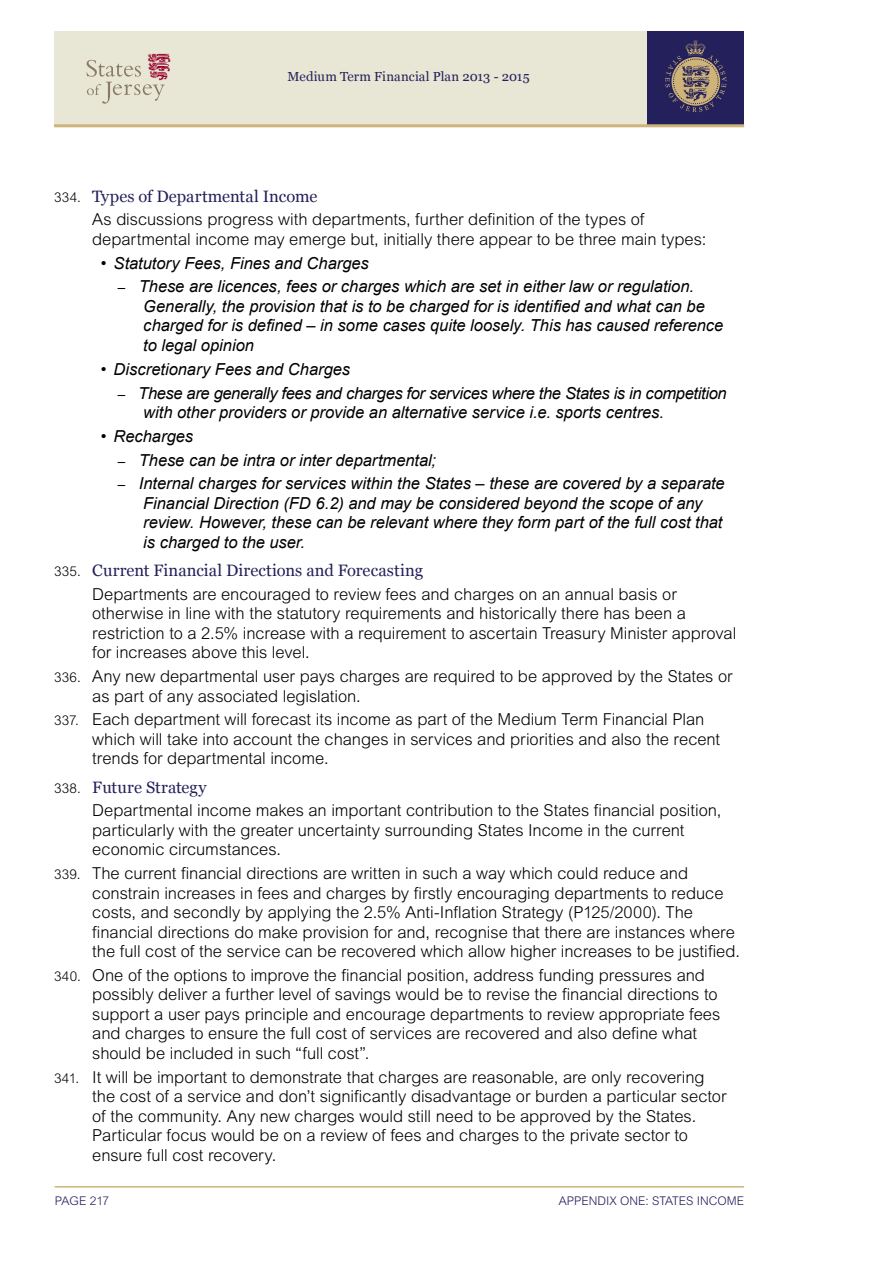
<style>
.page{position:relative;width:893px;height:1263px;background:#fff}
.page>*{position:absolute;margin:0;border:0;box-sizing:border-box;transform-origin:0 0}
.t1{font:300 16.5px/19.5px "Arial MT Std";letter-spacing:-.005em;color:#000}
.t2{font:italic 16.5px/19.5px "Arial";letter-spacing:-.005em;color:#000}
.t3{font:16.5px "Georgia";letter-spacing:.005em;color:#24205b}
.t4{font:13.05px "Georgia";letter-spacing:.01em;color:#24205b}
.t5{font:300 12px "Arial MT Std";color:#24205b}
.s1{font-family:"Arial MT Std";font-weight:300;font-size:13.5px;color:#000}
.s2{font-size:13.5px}
</style>
<div class="page">
<hr style="left:55px;top:1186px;width:689px;height:1px;background:#cfb479">
<div style="left:647px;top:31px;width:97px;height:95px;background:#24205b"></div>
<svg style="left:665px;top:41px;width:61px;height:71px"></svg>
<div style="left:54px;top:31px;width:593px;height:93px;background:#e8e6d4"></div>
<svg style="left:86px;top:54px;width:85px;height:50px"></svg>
<hr style="left:54px;top:124px;width:690px;height:3px;background:#cfb479">
<p class="t4" style="left:288px;top:69px;width:244px">Medium Term Financial Plan 2013 - 2015</p>
<p class="t3" style="left:54px;top:186px;width:265px"><span class="s1">334.</span> Types of Departmental Income</p>
<p class="t1" style="left:92px;top:210px;width:616px">As discussions progress with departments, further definition of the types of departmental income may emerge but, initially there appear to be three main types:</p>
<p class="t2" style="left:101px;top:253px;width:270px">• Statutory Fees, Fines and Charges</p>
<p class="t2" style="left:143px;top:277px;width:582px;text-indent:-26px"><span class="s2">–</span> These are licences, fees or charges which are set in either law or regulation.<br>Generally, the provision that is to be charged for is identified and what can be charged for is defined – in some cases quite loosely. This has caused reference to legal opinion</p>
<p class="t2" style="left:101px;top:359px;width:251px">• Discretionary Fees and Charges</p>
<p class="t2" style="left:143px;top:383px;width:585px;text-indent:-26px"><span class="s2">–</span> These are generally fees and charges for services where the States is in competition with other providers or provide an alternative service i.e. sports centres.</p>
<p class="t2" style="left:101px;top:426px;width:94px">• Recharges</p>
<p class="t2" style="left:118px;top:450px;width:320px"><span class="s2">–</span> These can be intra or inter departmental;</p>
<p class="t2" style="left:143px;top:474px;width:583px;text-indent:-26px"><span class="s2">–</span> Internal charges for services within the States – these are covered by a separate Financial Direction (FD 6.2) and may be considered beyond the scope of any review. However, these can be relevant where they form part of the full cost that is charged to the user.</p>
<p class="t3" style="left:54px;top:560px;width:371px"><span class="s1">335.</span> Current Financial Directions and Forecasting</p>
<p class="t1" style="left:92px;top:584px;width:645px">Departments are encouraged to review fees and charges on an annual basis or otherwise in line with the statutory requirements and historically there has been a restriction to a 2.5% increase with a requirement to ascertain Treasury Minister approval for increases above this level.</p>
<p class="t1" style="left:92px;top:666px;width:642px;text-indent:-38px"><span class="s2">336.</span> Any new departmental user pays charges are required to be approved by the States or as part of any associated legislation.</p>
<p class="t1" style="left:92px;top:710px;width:629px;text-indent:-38px"><span class="s2">337.</span> Each department will forecast its income as part of the Medium Term Financial Plan which will take into account the changes in services and priorities and also the recent trends for departmental income.</p>
<p class="t3" style="left:54px;top:777px;width:155px"><span class="s1">338.</span> Future Strategy</p>
<p class="t1" style="left:92px;top:801px;width:631px">Departmental income makes an important contribution to the States financial position, particularly with the greater uncertainty surrounding States Income in the current economic circumstances.</p>
<p class="t1" style="left:92px;top:863px;width:649px;text-indent:-38px"><span class="s2">339.</span> The current financial directions are written in such a way which could reduce and constrain increases in fees and charges by firstly encouraging departments to reduce costs, and secondly by applying the 2.5% Anti-Inflation Strategy (P125/2000). The financial directions do make provision for and, recognise that there are instances where the full cost of the service can be recovered which allow higher increases to be justified.</p>
<p class="t1" style="left:92px;top:965px;width:630px;text-indent:-38px"><span class="s2">340.</span> One of the options to improve the financial position, address funding pressures and possibly deliver a further level of savings would be to revise the financial directions to support a user pays principle and encourage departments to review appropriate fees and charges to ensure the full cost of services are recovered and also define what should be included in such “full cost”.</p>
<p class="t1" style="left:92px;top:1067px;width:636px;text-indent:-38px"><span class="s2">341.</span> It will be important to demonstrate that charges are reasonable, are only recovering the cost of a service and don’t significantly disadvantage or burden a particular sector of the community. Any new charges would still need to be approved by the States.<br>Particular focus would be on a review of fees and charges to the private sector to ensure full cost recovery.</p>
<p class="t5" style="left:55px;top:1194px;width:56px">PAGE 217</p>
<p class="t5" style="left:559px;top:1194px;width:187px">Appendix One: States I ncome</p>
</div>
